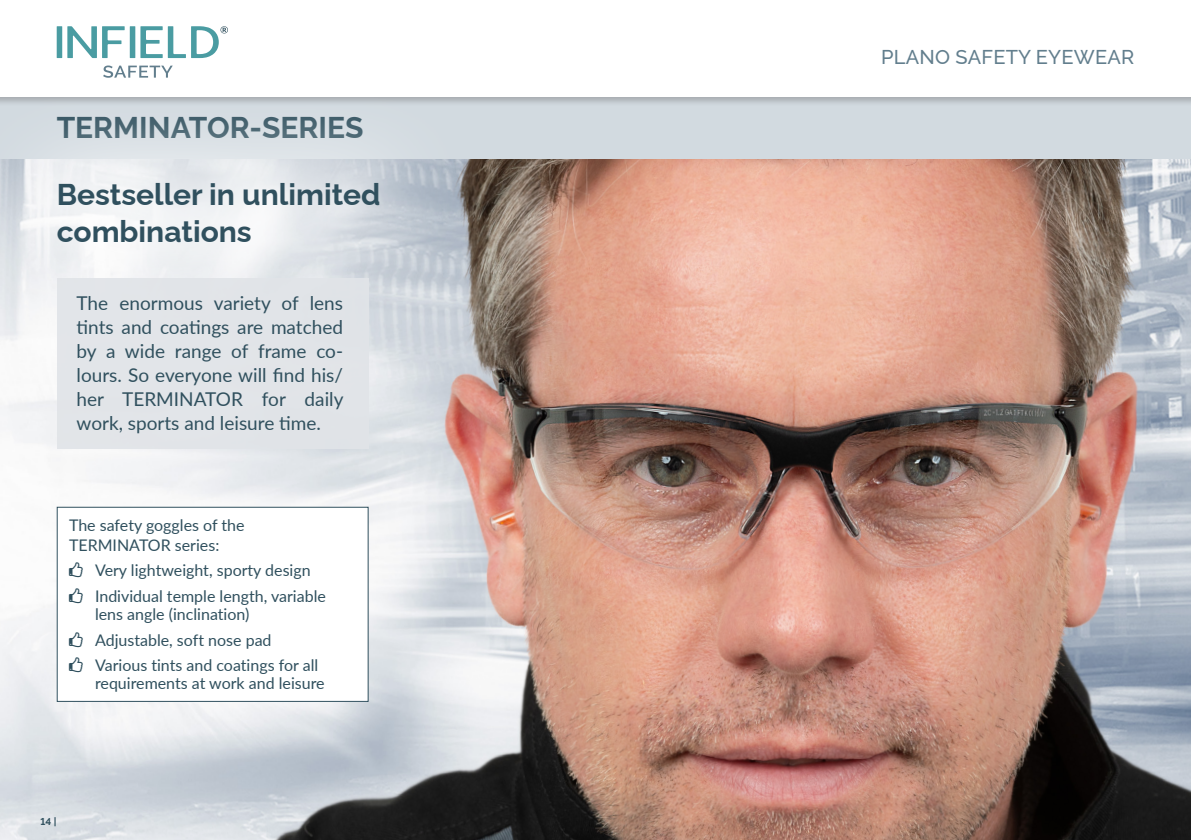
<style>
.page{position:relative;width:1191px;height:840px;background:#fff}
.page>*{position:absolute;margin:0;border:0;box-sizing:border-box;transform-origin:0 0}
.t1{font:700 30px/36px "Raleway";color:#30505e}
.t2{font:500 20px "Raleway";letter-spacing:.01em;color:#627e8d}
.t3{font:19px/24px "Lato";color:#30505e;text-align:justify}
.t4{font:16px/25.6px "Lato";color:#30505e}
.t5{font:700 10px "Raleway";color:#30505e}
</style>
<div class="page">
<img style="left:0;top:159px;width:1191px;height:680px">
<div style="left:0;top:96px;width:1191px;height:63px;background:#d2dae0"></div>
<div style="left:0;top:0;width:1191px;height:107px;background:#231f20;opacity:.25"></div>
<div style="left:0;top:0;width:1191px;height:96px;background:#fff"></div>
<svg style="left:0;top:96px;width:477px;height:246px"></svg>
<div style="left:57px;top:26px;width:5px;height:32px;background:#4a9ca2"></div>
<svg style="left:67px;top:26px;width:58px;height:32px"></svg>
<div style="left:130px;top:26px;width:5px;height:32px;background:#4a9ca2"></div>
<svg style="left:140px;top:26px;width:88px;height:32px"></svg>
<svg style="left:103px;top:65px;width:70px;height:13px"></svg>
<div style="left:57px;top:278px;width:312px;height:170px;background:#e1e4e8"></div>
<div style="left:57px;top:507px;width:311px;height:194px;background:#fff"></div>
<div style="left:57px;top:506px;width:312px;height:195px;border:1px solid #30505e"></div>
<h1 class="t1" style="left:57px;top:106px;width:308px">TERMINATOR-SERIES</h1>
<h1 class="t1" style="left:57px;top:173px;width:325px">Bestseller in unlimited combinations</h1>
<p class="t3" style="left:77px;top:290px;width:268px">The enormous variety of lens tints and coatings are matched by a wide range of frame co&shy;lours. So everyone will find his/ her TERMINATOR for daily work, sports and leisure time.</p>
<p class="t4" style="left:69px;top:514px;width:177px;line-height:20px">The safety goggles of the<br>TERMINATOR series:</p>
<p class="t4" style="left:95px;top:556px;width:232px">Very lightweight, sporty design<br>Individual temple length, variable</p>
<p class="t4" style="left:95px;top:600px;width:225px">lens angle (inclination)<br>Adjustable, soft nose pad<br>Various tints and coatings for all</p>
<p class="t4" style="left:95px;top:669px;width:231px">requirements at work and leisure</p>
<p class="t5" style="left:41px;top:812px;width:18px">14 |</p>
<p class="t2" style="left:881px;top:41px;width:254px">PLANO SAFETY EYEWEAR</p>
</div>
